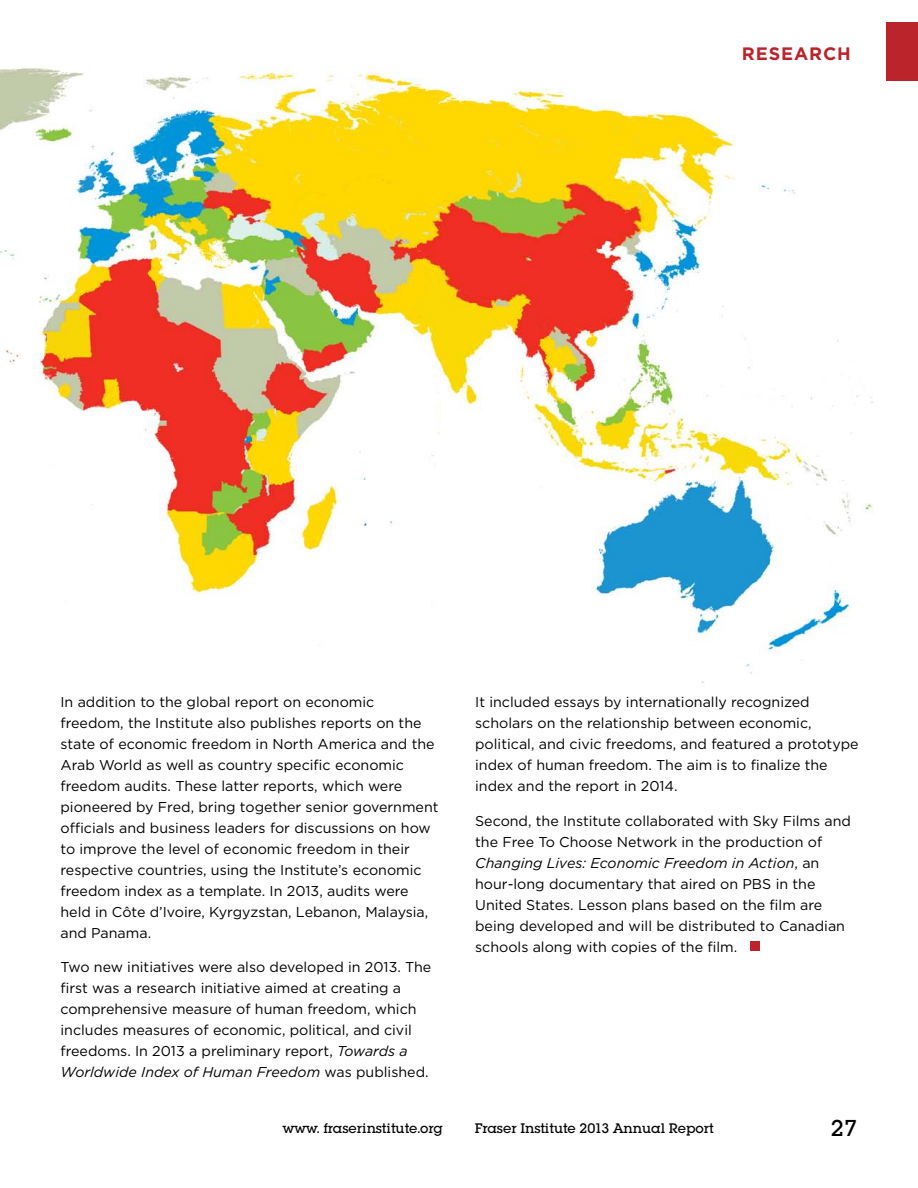
<style>
.page{position:relative;width:918px;height:1188px;background:#fff}
.page>*{position:absolute;margin:0;border:0;box-sizing:border-box;transform-origin:0 0}
.t1{font:500 22.5px "Lubalin Graph Std";color:#000}
.t2{font:700 18px "Gotham";letter-spacing:.05em;color:#ba242a}
.t3{font:14.25px/21px "Gotham";color:#000}
.t4{font:500 13.5px "Lubalin Graph Std";color:#000}
.s1{font-style:italic}
</style>
<div class="page">
<img style="left:0;top:66px;width:874px;height:617px">
<div style="left:887px;top:23px;width:31px;height:58px;background:#ba242a"></div>
<div style="left:750px;top:941px;width:10px;height:10px;background:#ba242a"></div>
<p class="t2" style="left:742px;top:41px;width:111px">RESEARCH</p>
<p class="t3" style="left:60px;top:691px;width:380px">In addition to the global report on economic freedom, the Institute also publishes reports on the state of economic freedom in North America and the Arab World as well as country specific economic freedom audits. These latter reports, which were pioneered by Fred, bring together senior government officials and business leaders for discussions on how to improve the level of economic freedom in their respective countries, using the Institute’s economic freedom index as a template. In 2013, audits were held in Côte d’Ivoire, Kyrgyzstan, Lebanon, Malaysia, and Panama.</p>
<p class="t3" style="left:60px;top:957px;width:372px">Two new initiatives were also developed in 2013. The first was a research initiative aimed at creating a comprehensive measure of human freedom, which includes measures of economic, political, and civil freedoms. In 2013 a preliminary report, <span class="s1">Towards a Worldwide Index of Human Freedom</span> was published.</p>
<p class="t3" style="left:475px;top:691px;width:385px">It included essays by internationally recognized scholars on the relationship between economic, political, and civic freedoms, and featured a prototype index of human freedom. The aim is to finalize the index and the report in 2014.</p>
<p class="t3" style="left:475px;top:810px;width:377px">Second, the Institute collaborated with Sky Films and the Free To Choose Network in the production of <span class="s1">Changing Lives: Economic Freedom in Action</span>, an hour-long documentary that aired on PBS in the United States. Lesson plans based on the film are being developed and will be distributed to Canadian schools along with copies of the film.</p>
<p class="t4" style="left:283px;top:1120px;width:162px">www. fraserinstitute.org</p>
<p class="t4" style="left:475px;top:1120px;width:241px">Fraser Institute 2013 Annual Report</p>
<h1 class="t1" style="left:831px;top:1114px;width:28px">27</h1>
</div>
